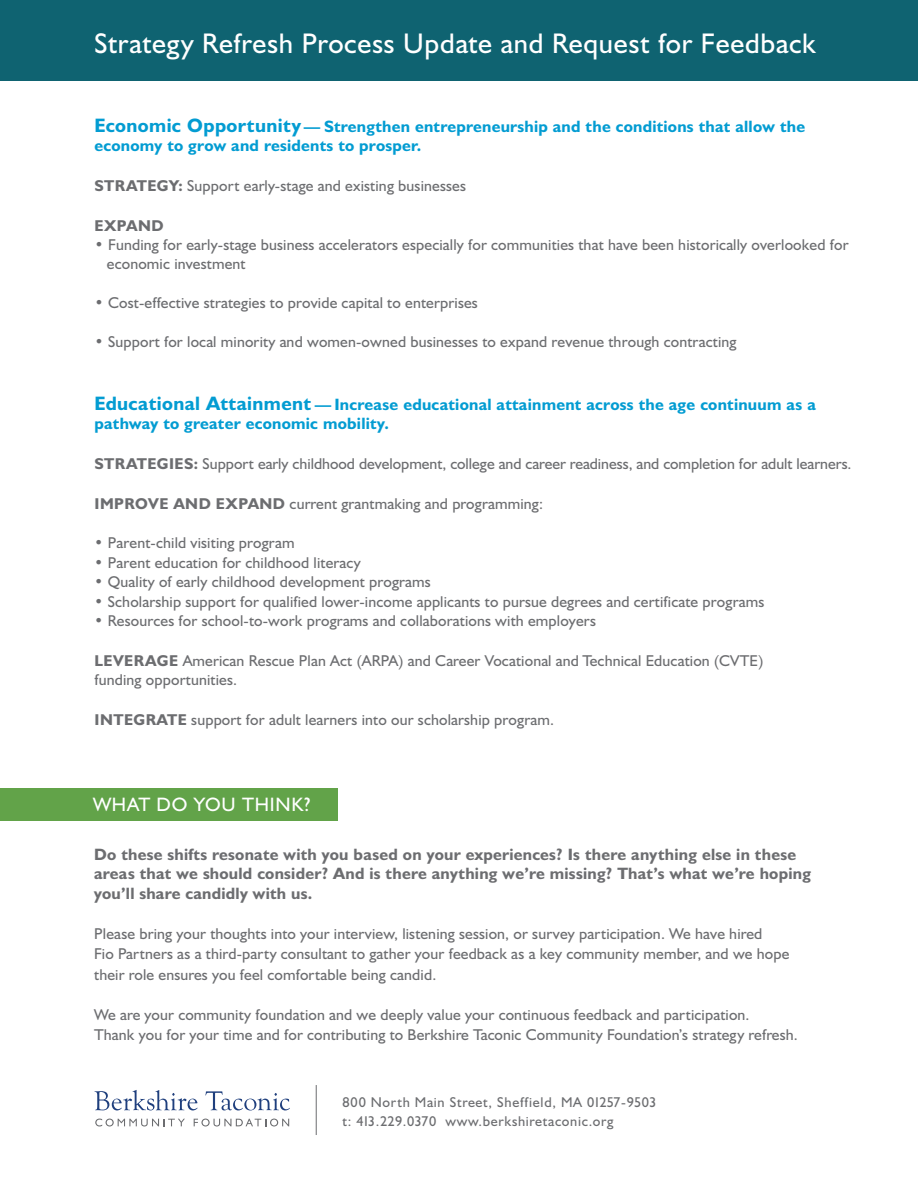
<style>
.page{position:relative;width:918px;height:1188px;background:#fff}
.page>*{position:absolute;margin:0;border:0;box-sizing:border-box;transform-origin:0 0}
.t1{font:28.5px "Humanist 521 BT";letter-spacing:.025em;color:#fff}
.t2{font:19.5px "Humanist 521 BT";letter-spacing:.04em;color:#fff}
.t3{font:700 16.5px/19.5px "Humanist 521 BT";letter-spacing:.015em;color:#039cd2}
.t4{font:700 16.5px/19.5px "Humanist 521 BT";letter-spacing:.015em;color:#6c6d70}
.t5{font:15.75px/20.2px "Humanist 521 BT";letter-spacing:.01em;color:#6c6d70}
.t6{font:700 15.75px "Humanist 521 BT";letter-spacing:.03em;color:#6c6d70}
.t7{font:14.25px/18.8px "Humanist 521 BT";letter-spacing:.05em;color:#6c6d70}
.s1{font-size:19.5px}
.s2{font-weight:700}
</style>
<div class="page">
<svg style="left:94px;top:1090px;width:104px;height:20px"></svg>
<svg style="left:205px;top:1091px;width:85px;height:19px"></svg>
<svg style="left:95px;top:1119px;width:90px;height:7px"></svg>
<svg style="left:194px;top:1119px;width:95px;height:7px"></svg>
<hr style="left:316px;top:1085px;width:1px;height:50px;background:#6c6d70">
<div style="left:0;top:0;width:918px;height:81px;background:#0f6371"></div>
<div style="left:0;top:788px;width:338px;height:32px;background:#62a349"></div>
<p class="t1" style="left:94px;top:26px;width:723px">Strategy Refresh Process Update and Request for Feedback</p>
<p class="t3" style="left:94px;top:117px;width:712px"><span class="s1">Economic Opportunity</span> — Strengthen entrepreneurship and the conditions that allow the economy to grow and residents to prosper.</p>
<p class="t5" style="left:95px;top:175px;width:373px"><span class="s2">STRATEGY:</span> Support early-stage and existing businesses</p>
<p class="t6" style="left:95px;top:215px;width:71px">EXPAND</p>
<p class="t5" style="left:107px;top:235px;width:743px;line-height:19.5px;text-indent:-12px">• Funding for early-stage business accelerators especially for communities that have been historically overlooked for economic investment</p>
<p class="t5" style="left:94px;top:293px;width:385px">• Cost-effective strategies to provide capital to enterprises</p>
<p class="t5" style="left:94px;top:332px;width:644px">• Support for local minority and women-owned businesses to expand revenue through contracting</p>
<p class="t3" style="left:94px;top:395px;width:723px"><span class="s1">Educational Attainment</span> — Increase educational attainment across the age continuum as a pathway to greater economic mobility.</p>
<p class="t5" style="left:95px;top:454px;width:759px"><span class="s2">STRATEGIES:</span> Support early childhood development, college and career readiness, and completion for adult learners.</p>
<p class="t5" style="left:95px;top:494px;width:450px"><span class="s2">IMPROVE AND EXPAND</span> current grantmaking and programming:</p>
<p class="t5" style="left:94px;top:533px;width:202px">• Parent-child visiting program</p>
<p class="t5" style="left:94px;top:552px;width:268px">• Parent education for childhood literacy</p>
<p class="t5" style="left:94px;top:572px;width:338px">• Quality of early childhood development programs</p>
<p class="t5" style="left:94px;top:591px;width:672px">• Scholarship support for qualified lower-income applicants to pursue degrees and certificate programs</p>
<p class="t5" style="left:94px;top:611px;width:503px">• Resources for school-to-work programs and collaborations with employers</p>
<p class="t5" style="left:95px;top:651px;width:670px;line-height:19.4px"><span class="s2">LEVERAGE</span> American Rescue Plan Act (ARPA) and Career Vocational and Technical Education (CVTE) funding opportunities.</p>
<p class="t5" style="left:95px;top:709px;width:461px"><span class="s2">INTEGRATE</span> support for adult learners into our scholarship program.</p>
<p class="t2" style="left:93px;top:793px;width:219px">WHAT DO YOU THINK?</p>
<p class="t4" style="left:94px;top:845px;width:718px">Do these shifts resonate with you based on your experiences? Is there anything else in these areas that we should consider? And is there anything we’re missing? That’s what we’re hoping you’ll share candidly with us.</p>
<p class="t5" style="left:94px;top:924px;width:697px">Please bring your thoughts into your interview, listening session, or survey participation. We have hired<br>Fio Partners as a third-party consultant to gather your feedback as a key community member, and we hope their role ensures you feel comfortable being candid.</p>
<p class="t5" style="left:94px;top:1005px;width:705px">We are your community foundation and we deeply value your continuous feedback and participation.<br>Thank you for your time and for contributing to Berkshire Taconic Community Foundation’s strategy refresh.</p>
<p class="t7" style="left:343px;top:1093px;width:315px">800 North Main Street, Sheffield, MA 01257-9503 t: 413.229.0370 www.berkshiretaconic.org</p>
</div>
